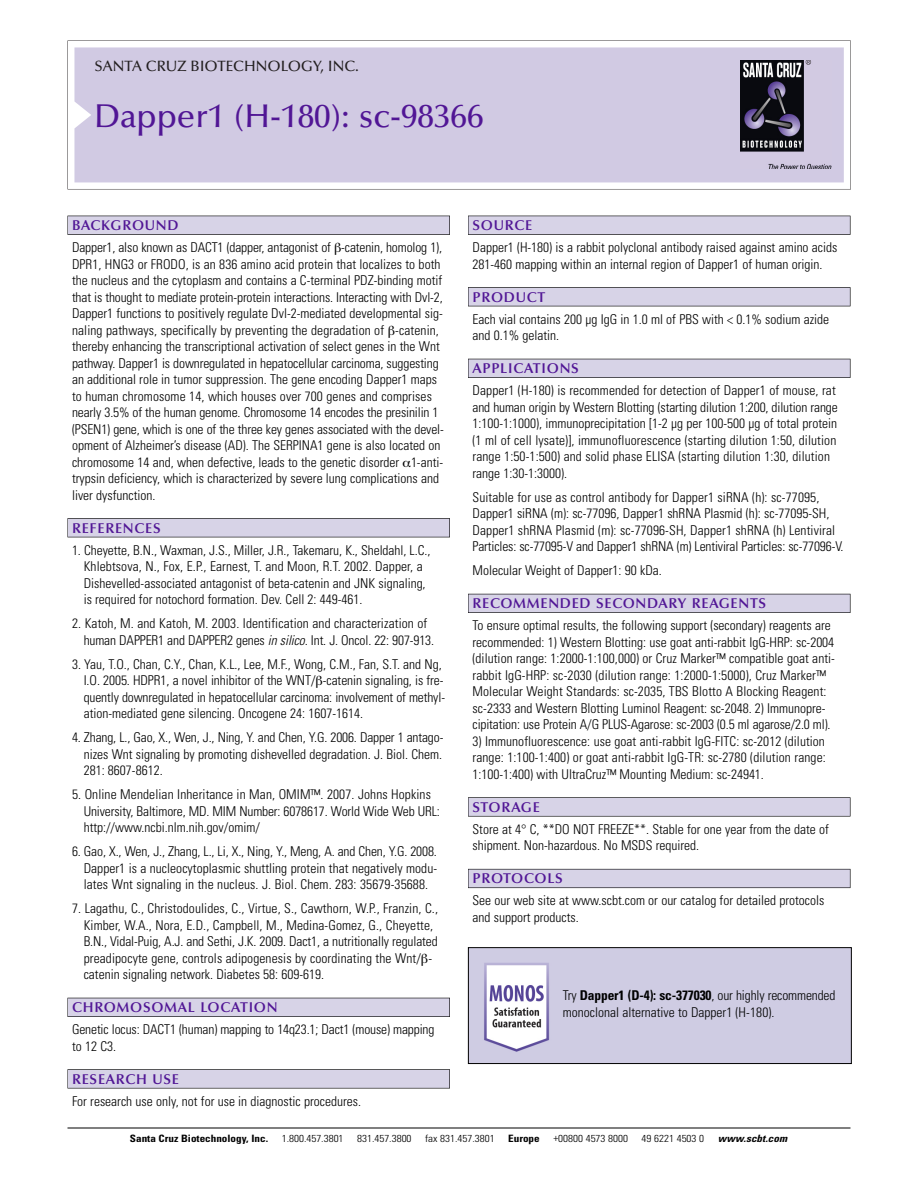
<style>
.page{position:relative;width:918px;height:1188px;background:#fff}
.page>*{position:absolute;margin:0;border:0;box-sizing:border-box;transform-origin:0 0}
.t1{font:500 33px "Optima";color:#511695}
.t2{font:500 15px "Optima";color:#231f20}
.t3{font:600 14.25px "Optima";letter-spacing:.05em;color:#511695}
.t4{font:300 condensed 13.5px/16.5px "Univers";color:#000}
.t5{font:300 condensed 10.2px "Univers";color:#000;scale:1.1 1}
.t6{font:700 condensed 10.2px "Univers";color:#000;scale:1.1 1}
.t7{font:italic 700 condensed 10.2px "Univers";letter-spacing:.005em;color:#000;scale:1.1 1}
.s1{font-style:italic}
.s2{font-weight:700}
</style>
<div class="page">
<svg style="left:68px;top:40px;width:783px;height:149px"></svg>
<div style="left:74px;top:47px;width:770px;height:135px;background:#d1cae3"></div>
<img style="left:741px;top:60px;width:90px;height:108px">
<div style="left:68px;top:216px;width:382px;height:19px;background:#525155"></div>
<div style="left:68px;top:216px;width:381px;height:18px;background:#d7d3e7"></div>
<div style="left:68px;top:518px;width:382px;height:19px;background:#525155"></div>
<div style="left:68px;top:519px;width:381px;height:18px;background:#d7d3e7"></div>
<div style="left:68px;top:998px;width:382px;height:19px;background:#525158"></div>
<div style="left:68px;top:998px;width:381px;height:18px;background:#d7d3e7"></div>
<div style="left:68px;top:1069px;width:382px;height:19px;background:#575759"></div>
<div style="left:68px;top:1070px;width:381px;height:18px;background:#d7d3e7"></div>
<hr style="left:68px;top:1128px;width:782px;height:1px;background:#000">
<div style="left:468px;top:216px;width:382px;height:19px;background:#525155"></div>
<div style="left:468px;top:216px;width:382px;height:18px;background:#d7d3e7"></div>
<div style="left:468px;top:287px;width:382px;height:19px;background:#525155"></div>
<div style="left:468px;top:288px;width:382px;height:18px;background:#d7d3e7"></div>
<div style="left:468px;top:359px;width:382px;height:19px;background:#525158"></div>
<div style="left:468px;top:359px;width:382px;height:18px;background:#d7d3e7"></div>
<div style="left:468px;top:594px;width:382px;height:19px;background:#54535a"></div>
<div style="left:468px;top:594px;width:382px;height:18px;background:#d7d3e7"></div>
<svg style="left:468px;top:797px;width:382px;height:20px"></svg>
<div style="left:468px;top:798px;width:382px;height:18px;background:#d7d3e7"></div>
<div style="left:468px;top:869px;width:382px;height:19px;background:#66646e"></div>
<div style="left:468px;top:869px;width:382px;height:18px;background:#d7d3e7"></div>
<img style="left:470px;top:949px;width:380px;height:113px">
<div style="left:468px;top:947px;width:384px;height:117px;border:1px solid #000"></div>
<p class="t2" style="left:94px;top:61px;width:266px">SANTA CRUZ BIOTECHNOLOGY, INC.</p>
<h1 class="t1" style="left:94px;top:103px;width:391px">Dapper1 (H-180): sc-98366</h1>
<p class="t3" style="left:72px;top:219px;width:108px">BACKGROUND</p>
<p class="t4" style="left:72px;top:240px;width:373px">Dapper1, also known as DACT1 (dapper, antagonist of -catenin, homolog 1), DPR1, HNG3 or FRODO, is an 836 amino acid protein that localizes to both the nucleus and the cytoplasm and contains a C-terminal PDZ-binding motif that is thought to mediate protein-protein interactions. Interacting with Dvl-2, Dapper1 functions to positively regulate Dvl-2-mediated developmental sig&shy;naling pathways, specifically by preventing the degradation of -catenin, thereby enhancing the transcriptional activation of select genes in the Wnt pathway. Dapper1 is downregulated in hepatocellular carcinoma, suggesting an additional role in tumor suppression. The gene encoding Dapper1 maps to human chromosome 14, which houses over 700 genes and comprises nearly 3.5% of the human genome. Chromosome 14 encodes the presinilin 1 (PSEN1) gene, which is one of the three key genes associated with the devel&shy;opment of Alzheimer’s disease (AD). The SERPINA1 gene is also located on chromosome 14 and, when defective, leads to the genetic disorder 1-anti&shy;trypsin deficiency, which is characterized by severe lung complications and liver dysfunction.</p>
<p class="t3" style="left:72px;top:522px;width:90px">REFERENCES</p>
<p class="t4" style="left:84px;top:543px;width:348px;text-indent:-12px">1. Cheyette, B.N., Waxman, J.S., Miller, J.R., Takemaru, K., Sheldahl, L.C., Khlebtsova, N., Fox, E.P., Earnest, T. and Moon, R.T. 2002. Dapper, a Dishevelled-associated antagonist of beta-catenin and JNK signaling, is required for notochord formation. Dev. Cell 2: 449-461.</p>
<p class="t4" style="left:84px;top:616px;width:352px;text-indent:-12px">2. Katoh, M. and Katoh, M. 2003. Identification and characterization of human DAPPER1 and DAPPER2 genes <span class="s1">in silico.</span> Int. J. Oncol. 22: 907-913.</p>
<p class="t4" style="left:84px;top:657px;width:363px;text-indent:-12px">3. Yau, T.O., Chan, C.Y., Chan, K.L., Lee, M.F., Wong, C.M., Fan, S.T. and Ng, I.O. 2005. HDPR1, a novel inhibitor of the WNT/ -catenin signaling, is fre&shy;quently downregulated in hepatocellular carcinoma: involvement of methyl&shy;ation-mediated gene silencing. Oncogene 24: 1607-1614.</p>
<p class="t4" style="left:84px;top:730px;width:361px;text-align:justify;text-indent:-12px">4. Zhang, L., Gao, X., Wen, J., Ning, Y. and Chen, Y.G. 2006. Dapper 1 antago&shy;nizes Wnt signaling by promoting dishevelled degradation. J. Biol. Chem.<br>281: 8607-8612.</p>
<p class="t4" style="left:84px;top:787px;width:358px;text-indent:-12px">5. Online Mendelian Inheritance in Man, OMIM™. 2007. Johns Hopkins<br>University, Baltimore, MD. MIM Number: 6078617. World Wide Web URL: http://www.ncbi.nlm.nih.gov/omim/</p>
<p class="t4" style="left:84px;top:844px;width:355px;text-align:justify;text-indent:-12px">6. Gao, X., Wen, J., Zhang, L., Li, X., Ning, Y., Meng, A. and Chen, Y.G. 2008.<br>Dapper1 is a nucleocytoplasmic shuttling protein that negatively modu&shy;lates Wnt signaling in the nucleus. J. Biol. Chem. 283: 35679-35688.</p>
<p class="t4" style="left:84px;top:901px;width:356px;text-indent:-12px">7. Lagathu, C., Christodoulides, C., Virtue, S., Cawthorn, W.P., Franzin, C., Kimber, W.A., Nora, E.D., Campbell, M., Medina-Gomez, G., Cheyette, B.N., Vidal-Puig, A.J. and Sethi, J.K. 2009. Dact1, a nutritionally regulated preadipocyte gene, controls adipogenesis by coordinating the Wnt/ - catenin signaling network. Diabetes 58: 609-619.</p>
<p class="t3" style="left:72px;top:1002px;width:207px">CHROMOSOMAL LOCATION</p>
<p class="t4" style="left:72px;top:1022px;width:364px">Genetic locus: DACT1 (human) mapping to 14q23.1; Dact1 (mouse) mapping to 12 C3.</p>
<p class="t3" style="left:72px;top:1073px;width:109px">RESEARCH USE</p>
<p class="t4" style="left:72px;top:1094px;width:290px">For research use only, not for use in diagnostic procedures.</p>
<p class="t3" style="left:473px;top:219px;width:61px">SOURCE</p>
<p class="t4" style="left:473px;top:240px;width:366px">Dapper1 (H-180) is a rabbit polyclonal antibody raised against amino acids<br>281-460 mapping within an internal region of Dapper1 of human origin.</p>
<p class="t3" style="left:473px;top:291px;width:74px">PRODUCT</p>
<p class="t4" style="left:473px;top:312px;width:358px">Each vial contains 200 µg IgG in 1.0 ml of PBS with &lt; 0.1% sodium azide and 0.1% gelatin.</p>
<p class="t3" style="left:473px;top:363px;width:108px">APPLICATIONS</p>
<p class="t4" style="left:473px;top:383px;width:367px">Dapper1 (H-180) is recommended for detection of Dapper1 of mouse, rat and human origin by Western Blotting (starting dilution 1:200, dilution range 1:100-1:1000), immunoprecipitation [1-2 µg per 100-500 µg of total protein (1 ml of cell lysate)], immunofluorescence (starting dilution 1:50, dilution range 1:50-1:500) and solid phase ELISA (starting dilution 1:30, dilution range 1:30-1:3000).</p>
<p class="t4" style="left:473px;top:490px;width:373px">Suitable for use as control antibody for Dapper1 siRNA (h): sc-77095, Dapper1 siRNA (m): sc-77096, Dapper1 shRNA Plasmid (h): sc-77095-SH, Dapper1 shRNA Plasmid (m): sc-77096-SH, Dapper1 shRNA (h) Lentiviral Particles: sc-77095-V and Dapper1 shRNA (m) Lentiviral Particles: sc-77096-V.</p>
<p class="t4" style="left:473px;top:563px;width:191px">Molecular Weight of Dapper1: 90 kDa.</p>
<p class="t3" style="left:473px;top:598px;width:295px">RECOMMENDED SECONDARY REAGENTS</p>
<p class="t4" style="left:473px;top:618px;width:364px">To ensure optimal results, the following support (secondary) reagents are recommended: 1) Western Blotting: use goat anti-rabbit IgG-HRP: sc-2004 (dilution range: 1:2000-1:100,000) or Cruz Marker™ compatible goat anti&shy;rabbit IgG-HRP: sc-2030 (dilution range: 1:2000-1:5000), Cruz Marker™ Molecular Weight Standards: sc-2035, TBS Blotto A Blocking Reagent: sc-2333 and Western Blotting Luminol Reagent: sc-2048. 2) Immunopre&shy;cipitation: use Protein A/G PLUS-Agarose: sc-2003 (0.5 ml agarose/2.0 ml).</p>
<p class="t4" style="left:473px;top:734px;width:355px;text-align:justify">3) Immunofluorescence: use goat anti-rabbit IgG-FITC: sc-2012 (dilution range: 1:100-1:400) or goat anti-rabbit IgG-TR: sc-2780 (dilution range:<br>1:100-1:400) with UltraCruz™ Mounting Medium: sc-24941.</p>
<p class="t3" style="left:473px;top:801px;width:69px">STORAGE</p>
<p class="t4" style="left:473px;top:822px;width:358px">Store at 4° C, **DO NOT FREEZE**. Stable for one year from the date of shipment. Non-hazardous. No MSDS required.</p>
<p class="t3" style="left:473px;top:873px;width:92px">PROTOCOLS</p>
<p class="t4" style="left:473px;top:893px;width:353px">See our web site at www.scbt.com or our catalog for detailed protocols and support products.</p>
<p class="t4" style="left:563px;top:988px;width:274px">Try <span class="s2">Dapper1 (D-4): sc-377030</span>, our highly recommended monoclonal alternative to Dapper1 (H-180).</p>
<p class="t6" style="left:130px;top:1135px;width:127px">Santa Cruz Biotechnology, Inc.</p>
<p class="t5" style="left:282px;top:1135px;width:58px">1.800.457.3801</p>
<p class="t5" style="left:357px;top:1135px;width:51px">831.457.3800</p>
<p class="t5" style="left:425px;top:1135px;width:65px">fax 831.457.3801</p>
<p class="t6" style="left:508px;top:1135px;width:30px">Europe</p>
<p class="t5" style="left:553px;top:1135px;width:69px">+00800 4573 8000</p>
<p class="t5" style="left:642px;top:1135px;width:58px">49 6221 4503 0</p>
<p class="t7" style="left:718px;top:1135px;width:64px">www.scbt.com</p>
</div>
